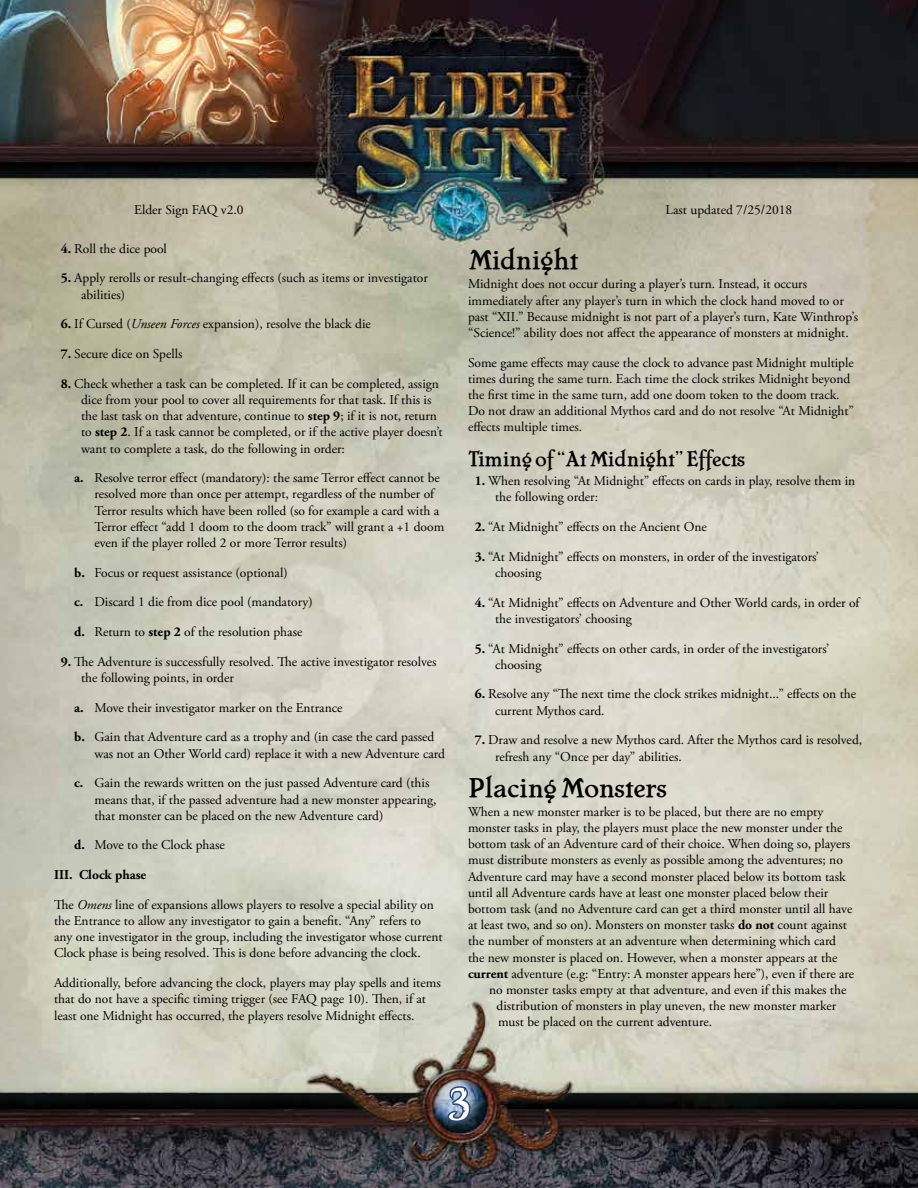
<style>
.page{position:relative;width:918px;height:1188px;background:#fff}
.page>*{position:absolute;margin:0;border:0;box-sizing:border-box;transform-origin:0 0}
.t1{font:67.5px "Booter Zero Zero";color:#fffffe;scale:1.25 1}
.t2{font:27px "Cheboygan";color:#000}
.t3{font:21px "Cheboygan";color:#000}
.t4{font:13.5px/16.2px "Adobe Garamond Pro";color:#000}
.s1{font-weight:700}
.s2{font-style:italic}
</style>
<div class="page">
<img style="left:0;top:0;width:918px;height:1188px">
<svg style="left:440px;top:1085px;width:32px;height:39px"></svg>
<p class="t4" style="left:134px;top:202px;width:111px">Elder Sign FAQ v2.0</p>
<p class="t4" style="left:666px;top:202px;width:128px">Last updated 7/25/2018</p>
<p class="t4" style="left:61px;top:241px;width:108px"><span class="s1">4.</span> Roll the dice pool</p>
<p class="t4" style="left:81px;top:271px;width:348px;text-indent:-20px"><span class="s1">5.</span> Apply rerolls or result-changing effects (such as items or investigator abilities)</p>
<p class="t4" style="left:61px;top:316px;width:312px"><span class="s1">6.</span> If Cursed (<span class="s2">Unseen Forces</span> expansion), resolve the black die</p>
<p class="t4" style="left:61px;top:346px;width:123px"><span class="s1">7.</span> Secure dice on Spells</p>
<p class="t4" style="left:81px;top:376px;width:363px;text-indent:-20px"><span class="s1">8.</span> Check whether a task can be completed. If it can be completed, assign dice from your pool to cover all requirements for that task. If this is the last task on that adventure, continue to <span class="s1">step 9</span>; if it is not, return to <span class="s1">step 2</span>. If a task cannot be completed, or if the active player doesn’t want to complete a task, do the following in order:</p>
<p class="t4" style="left:94px;top:470px;width:351px;text-indent:-20px"><span class="s1">a.</span> Resolve terror effect (mandatory): the same Terror effect cannot be resolved more than once per attempt, regardless of the number of Terror results which have been rolled (so for example a card with a Terror effect “add 1 doom to the doom track” will grant a +1 doom even if the player rolled 2 or more Terror results)</p>
<p class="t4" style="left:74px;top:565px;width:215px"><span class="s1">b.</span> Focus or request assistance (optional)</p>
<p class="t4" style="left:74px;top:588px;width:240px;line-height:29.7px"><span class="s1">c.</span> Discard 1 die from dice pool (mandatory) <span class="s1">d.</span> Return to <span class="s1">step 2</span> of the resolution phase</p>
<p class="t4" style="left:81px;top:654px;width:357px;text-indent:-20px"><span class="s1">9.</span> The Adventure is successfully resolved. The active investigator resolves the following points, in order</p>
<p class="t4" style="left:74px;top:700px;width:270px"><span class="s1">a.</span> Move their investigator marker on the Entrance</p>
<p class="t4" style="left:94px;top:730px;width:352px;text-indent:-20px"><span class="s1">b.</span> Gain that Adventure card as a trophy and (in case the card passed was not an Other World card) replace it with a new Adventure card</p>
<p class="t4" style="left:94px;top:775px;width:344px;text-indent:-20px"><span class="s1">c.</span> Gain the rewards written on the just passed Adventure card (this means that, if the passed adventure had a new monster appearing, that monster can be placed on the new Adventure card)</p>
<p class="t4" style="left:74px;top:838px;width:152px"><span class="s1">d.</span> Move to the Clock phase</p>
<p class="t4" style="left:54px;top:861px;width:381px;line-height:29.7px"><span class="s1">III. Clock phase<br></span>The <span class="s2">Omens</span> line of expansions allows players to resolve a special ability on</p>
<p class="t4" style="left:54px;top:913px;width:390px">the Entrance to allow any investigator to gain a benefit. “Any” refers to any one investigator in the group, including the investigator whose current<br>Clock phase is being resolved. This is done before advancing the clock.</p>
<p class="t4" style="left:54px;top:975px;width:388px">Additionally, before advancing the clock, players may play spells and items that do not have a specific timing trigger (see FAQ page 10). Then, if at least one Midnight has occurred, the players resolve Midnight effects.</p>
<h2 class="t2" style="left:468px;top:243px;width:111px">Midnight</h2>
<p class="t4" style="left:468px;top:276px;width:392px">Midnight does not occur during a player’s turn. Instead, it occurs immediately after any player’s turn in which the clock hand moved to or past “XII.” Because midnight is not part of a player’s turn, Kate Winthrop’s “Science!” ability does not affect the appearance of monsters at midnight.</p>
<p class="t4" style="left:468px;top:355px;width:387px">Some game effects may cause the clock to advance past Midnight multiple times during the same turn. Each time the clock strikes Midnight beyond the first time in the same turn, add one doom token to the doom track.<br>Do not draw an additional Mythos card and do not resolve “At Midnight” effects multiple times.</p>
<h3 class="t3" style="left:468px;top:446px;width:278px">Timing of “At Midnight” Effects</h3>
<p class="t4" style="left:495px;top:473px;width:362px;text-indent:-20px"><span class="s1">1.</span> When resolving “At Midnight” effects on cards in play, resolve them in the following order:</p>
<p class="t4" style="left:475px;top:519px;width:234px"><span class="s1">2.</span> “At Midnight” effects on the Ancient One</p>
<p class="t4" style="left:495px;top:549px;width:326px;text-indent:-20px"><span class="s1">3.</span> “At Midnight” effects on monsters, in order of the investigators’ choosing</p>
<p class="t4" style="left:495px;top:595px;width:366px;text-indent:-20px"><span class="s1">4.</span> “At Midnight” effects on Adventure and Other World cards, in order of the investigators’ choosing</p>
<p class="t4" style="left:495px;top:641px;width:336px;text-indent:-20px"><span class="s1">5.</span> “At Midnight” effects on other cards, in order of the investigators’ choosing</p>
<p class="t4" style="left:495px;top:687px;width:363px;text-indent:-20px"><span class="s1">6.</span> Resolve any “The next time the clock strikes midnight...” effects on the current Mythos card.</p>
<p class="t4" style="left:495px;top:732px;width:369px;text-indent:-20px"><span class="s1">7.</span> Draw and resolve a new Mythos card. After the Mythos card is resolved, refresh any “Once per day” abilities.</p>
<h2 class="t2" style="left:468px;top:770px;width:200px">Placing Monsters</h2>
<p class="t4" style="left:468px;top:804px;width:357px">When a new monster marker is to be placed, but there are no empty</p>
<p class="t4" style="left:468px;top:820px;width:376px">monster tasks in play, the players must place the new monster under the</p>
<p class="t4" style="left:468px;top:836px;width:384px">bottom task of an Adventure card of their choice. When doing so, players</p>
<p class="t4" style="left:468px;top:852px;width:376px">must distribute monsters as evenly as possible among the adventures; no</p>
<p class="t4" style="left:468px;top:869px;width:379px">Adventure card may have a second monster placed below its bottom task</p>
<p class="t4" style="left:468px;top:885px;width:362px">until all Adventure cards have at least one monster placed below their</p>
<p class="t4" style="left:468px;top:901px;width:386px">bottom task (and no Adventure card can get a third monster until all have</p>
<p class="t4" style="left:468px;top:917px;width:381px">at least two, and so on). Monsters on monster tasks <span class="s1">do not</span> count against</p>
<p class="t4" style="left:468px;top:933px;width:370px">the number of monsters at an adventure when determining which card</p>
<p class="t4" style="left:468px;top:950px;width:371px">the new monster is placed on. However, when a monster appears at the</p>
<p class="t4" style="left:468px;top:966px;width:388px"><span class="s1">current</span> adventure (e.g: “Entry: A monster appears here”), even if there are</p>
<p class="t4" style="left:489px;top:982px;width:359px">no monster tasks empty at that adventure, and even if this makes the</p>
<p class="t4" style="left:497px;top:998px;width:341px">distribution of monsters in play uneven, the new monster marker</p>
<p class="t4" style="left:498px;top:1014px;width:216px">must be placed on the current adventure.</p>
<h1 class="t1" style="left:448px;top:1071px;width:19px">3</h1>
</div>
